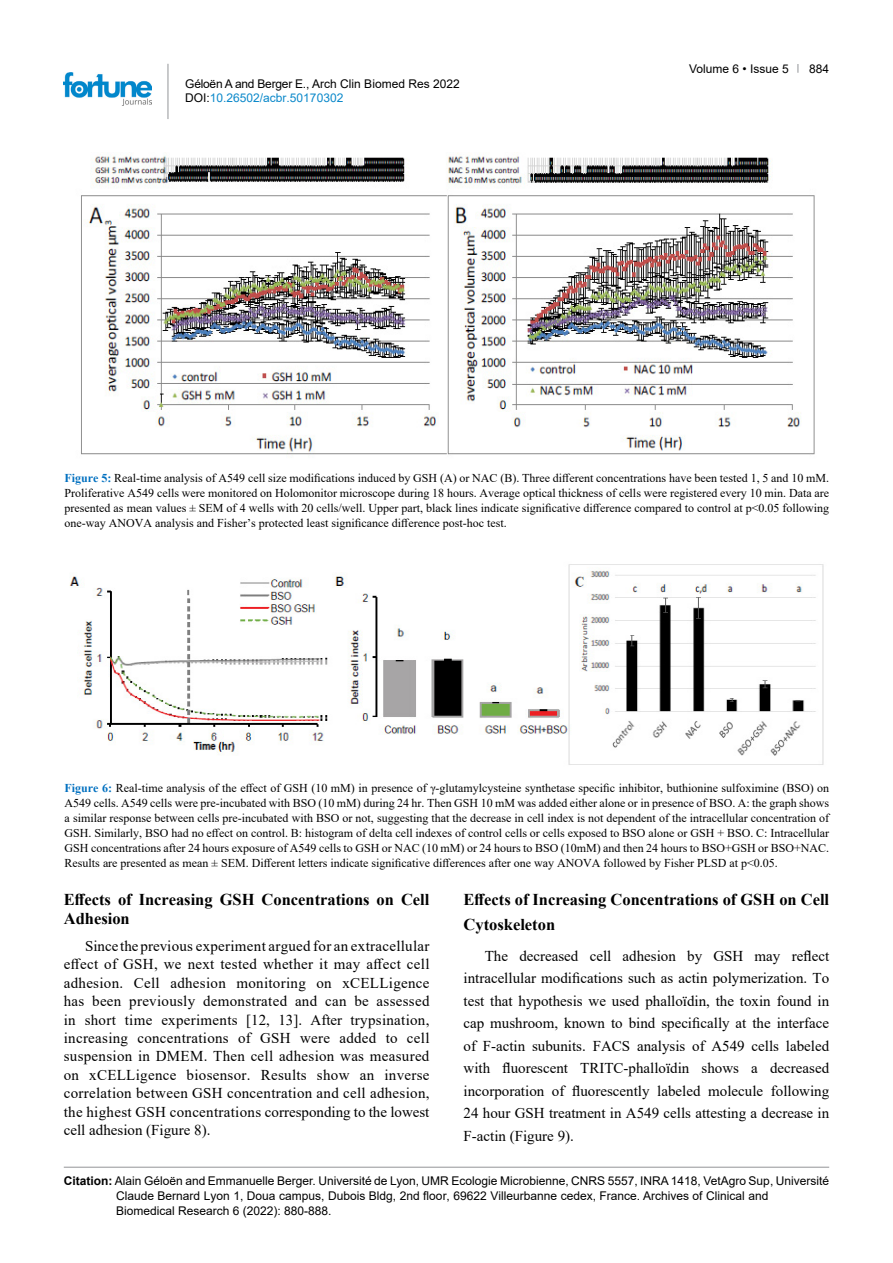
<style>
.page{position:relative;width:893px;height:1263px;background:#fff}
.page>*{position:absolute;margin:0;border:0;box-sizing:border-box;transform-origin:0 0}
.t1{font:700 16.5px/18.8px "Times New Roman";color:#000}
.t2{font:15px/18.5px "Times New Roman";color:#000;text-align:justify}
.t3{font:12px/15px "Times New Roman";color:#000;text-align:justify}
.t4{font:12px/15px "Arial";color:#000}
.s1{color:#0a88ca}
.s2{font-weight:700;color:#0070c0}
.s3{font-weight:700}
</style>
<div class="page">
<hr style="left:168px;top:64px;width:1px;height:55px;background:#939598">
<img style="left:64px;top:72px;width:88px;height:33px">
<hr style="left:64px;top:1167px;width:765px;height:1px;background:#939598">
<img style="left:81px;top:153px;width:734px;height:302px">
<img style="left:69px;top:564px;width:755px;height:201px">
<p class="t4" style="left:185px;top:76px;width:276px;line-height:14.4px">Géloën A and Berger E., Arch Clin Biomed Res 2022<br>DOI:<span class="s1">10.26502/acbr.50170302</span></p>
<p class="t4" style="left:689px;top:61px;width:101px">Volume 6 • Issue 5</p>
<p class="t4" style="left:809px;top:61px;width:22px">884</p>
<p class="t3" style="left:65px;top:470px;width:766px"><span class="s2">Figure 5:</span> Real-time analysis of A549 cell size modifications induced by GSH (A) or NAC (B). Three different concentrations have been tested 1, 5 and 10 mM.<br>Proliferative A549 cells were monitored on Holomonitor microscope during 18 hours. Average optical thickness of cells were registered every 10 min. Data are presented as mean values ± SEM of 4 wells with 20 cells/well. Upper part, black lines indicate significative difference compared to control at p&lt;0.05 following one-way ANOVA analysis and Fisher’s protected least significance difference post-hoc test.</p>
<p class="t3" style="left:65px;top:780px;width:766px"><span class="s2">Figure 6:</span> Real-time analysis of the effect of GSH (10 mM) in presence of γ-glutamylcysteine synthetase specific inhibitor, buthionine sulfoximine (BSO) on A549 cells. A549 cells were pre-incubated with BSO (10 mM) during 24 hr. Then GSH 10 mM was added either alone or in presence of BSO. A: the graph shows a similar response between cells pre-incubated with BSO or not, suggesting that the decrease in cell index is not dependent of the intracellular concentration of GSH. Similarly, BSO had no effect on control. B: histogram of delta cell indexes of control cells or cells exposed to BSO alone or GSH + BSO. C: Intracellular GSH concentrations after 24 hours exposure of A549 cells to GSH or NAC (10 mM) or 24 hours to BSO (10mM) and then 24 hours to BSO+GSH or BSO+NAC.<br>Results are presented as mean ± SEM. Different letters indicate significative differences after one way ANOVA followed by Fisher PLSD at p&lt;0.05.</p>
<h1 class="t1" style="left:64px;top:890px;width:367px">Effects of Increasing GSH Concentrations on Cell<br>Adhesion</h1>
<p class="t2" style="left:64px;top:936px;width:367px;text-indent:21px">Since the previous experiment argued for an extracellular effect of GSH, we next tested whether it may affect cell adhesion. Cell adhesion monitoring on xCELLigence has been previously demonstrated and can be assessed in short time experiments [12, 13]. After trypsination, increasing concentrations of GSH were added to cell suspension in DMEM. Then cell adhesion was measured on xCELLigence biosensor. Results show an inverse correlation between GSH concentration and cell adhesion, the highest GSH concentrations corresponding to the lowest cell adhesion (Figure 8).</p>
<h1 class="t1" style="left:463px;top:887px;width:367px;line-height:24.8px">Effects of Increasing Concentrations of GSH on Cell<br>Cytoskeleton</h1>
<p class="t2" style="left:463px;top:944px;width:367px;line-height:22.5px;text-indent:21px">The decreased cell adhesion by GSH may reflect intracellular modifications such as actin polymerization. To test that hypothesis we used phalloïdin, the toxin found in cap mushroom, known to bind specifically at the interface of F-actin subunits. FACS analysis of A549 cells labeled with fluorescent TRITC-phalloïdin shows a decreased incorporation of fluorescently labeled molecule following 24 hour GSH treatment in A549 cells attesting a decrease in F-actin (Figure 9).</p>
<p class="t4" style="left:116px;top:1173px;width:715px;text-indent:-52px"><span class="s3">Citation:</span> Alain Géloën and Emmanuelle Berger. Université de Lyon, UMR Ecologie Microbienne, CNRS 5557, INRA 1418, VetAgro Sup, Université<br>Claude Bernard Lyon 1, Doua campus, Dubois Bldg, 2nd floor, 69622 Villeurbanne cedex, France. Archives of Clinical and<br>Biomedical Research 6 (2022): 880-888.</p>
</div>
